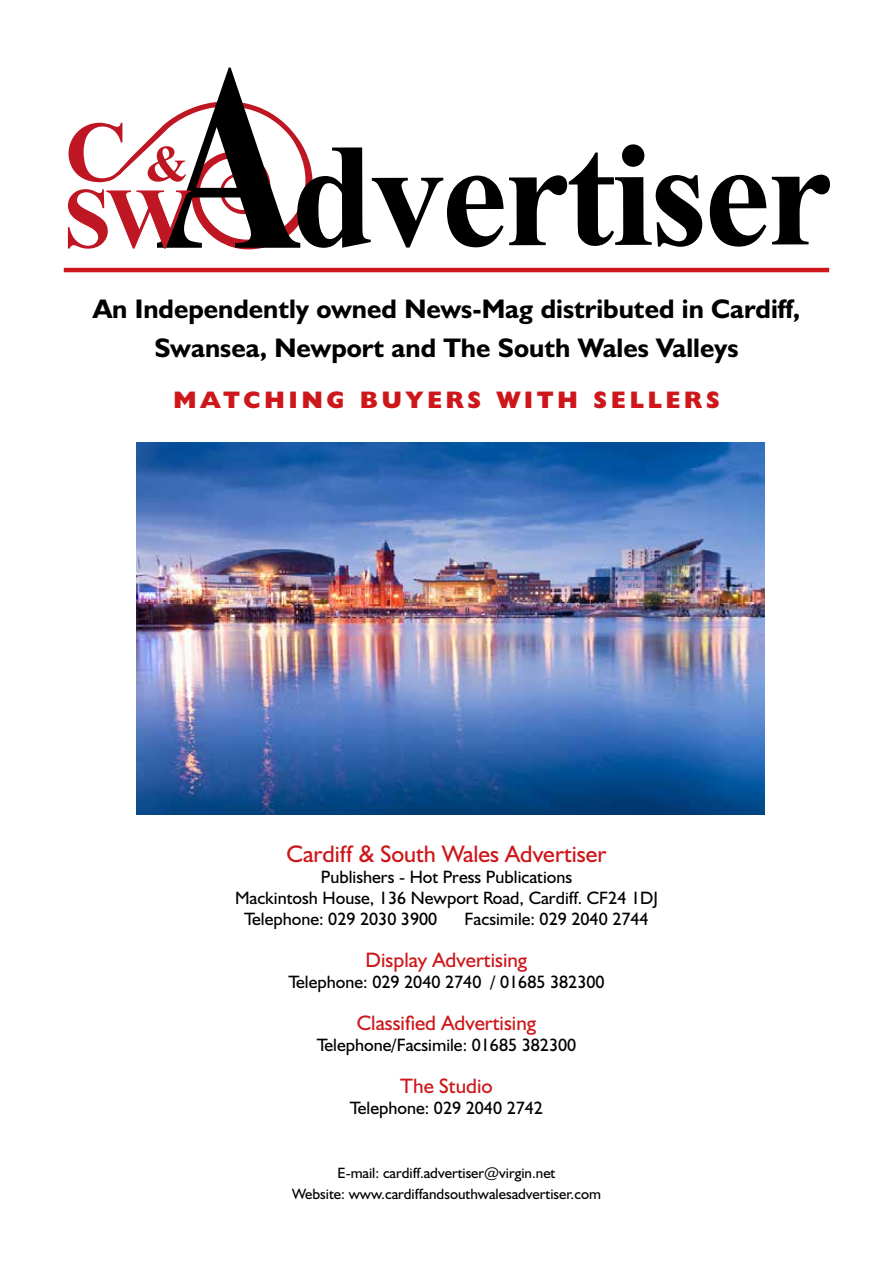
<style>
.page{position:relative;width:893px;height:1263px;background:#fff}
.page>*{position:absolute;margin:0;border:0;box-sizing:border-box;transform-origin:0 0}
.t1{font:700 148.2px "Times New Roman";letter-spacing:-.025em;color:#000}
.t2{font:700 85.8px/66.4px "Times New Roman";color:#be1622}
.t3{font:700 27px/39px "Humanist 521 BT";color:#000;text-align:center}
.t4{font:24px "Humanist 521 BT";color:#cd171a}
.t5{font:800 24px "Humanist 521 BT";letter-spacing:.17em;color:#cd171a}
.t6{font:21px "Humanist 521 BT";color:#cd171a}
.t7{font:18px "Humanist 521 BT";color:#000}
.t8{font:15px/21px "Humanist 521 BT";color:#000;text-align:center}
.s1{font-size:266.7px}
.s2{font-size:51.3px}
</style>
<div class="page">
<img style="left:136px;top:442px;width:628px;height:373px">
<svg style="left:118px;top:101px;width:194px;height:149px"></svg>
<hr style="left:64px;top:268px;width:765px;height:4px;background:#cd171a">
<h1 class="t1" style="left:155px;top:93px;width:679px"><span class="s1">A</span>dvertiser</h1>
<h2 class="t2" style="left:63px;top:117px;width:130px">C <span class="s2">&amp;<br></span>SW</h2>
<h3 class="t3" style="left:93px;top:289px;width:709px">An Independently owned News-Mag distributed in Cardiff,<br>Swansea, Newport and The South Wales Valleys</h3>
<h3 class="t5" style="left:173px;top:385px;width:548px">MATCHING BUYERS WITH SELLERS</h3>
<h3 class="t4" style="left:286px;top:839px;width:322px">Cardiff &amp; South Wales Advertiser</h3>
<p class="t7" style="left:321px;top:866px;width:253px">Publishers - Hot Press Publications</p>
<p class="t7" style="left:235px;top:887px;width:424px">Mackintosh House, 136 Newport Road, Cardiff. CF24 1DJ</p>
<p class="t7" style="left:244px;top:908px;width:195px">Telephone: 029 2030 3900</p>
<p class="t7" style="left:465px;top:908px;width:186px">Facsimile: 029 2040 2744</p>
<p class="t6" style="left:366px;top:947px;width:163px">Display Advertising</p>
<p class="t7" style="left:288px;top:971px;width:318px">Telephone: 029 2040 2740 / 01685 382300</p>
<p class="t6" style="left:357px;top:1010px;width:181px">Classified Advertising</p>
<p class="t7" style="left:317px;top:1034px;width:261px">Telephone/Facsimile: 01685 382300</p>
<p class="t6" style="left:400px;top:1073px;width:94px">The Studio</p>
<p class="t7" style="left:350px;top:1097px;width:195px">Telephone: 029 2040 2742</p>
<p class="t8" style="left:292px;top:1161px;width:310px">E-mail: cardiff.advertiser@virgin.net<br>Website: www.cardiffandsouthwalesadvertiser.com</p>
</div>
